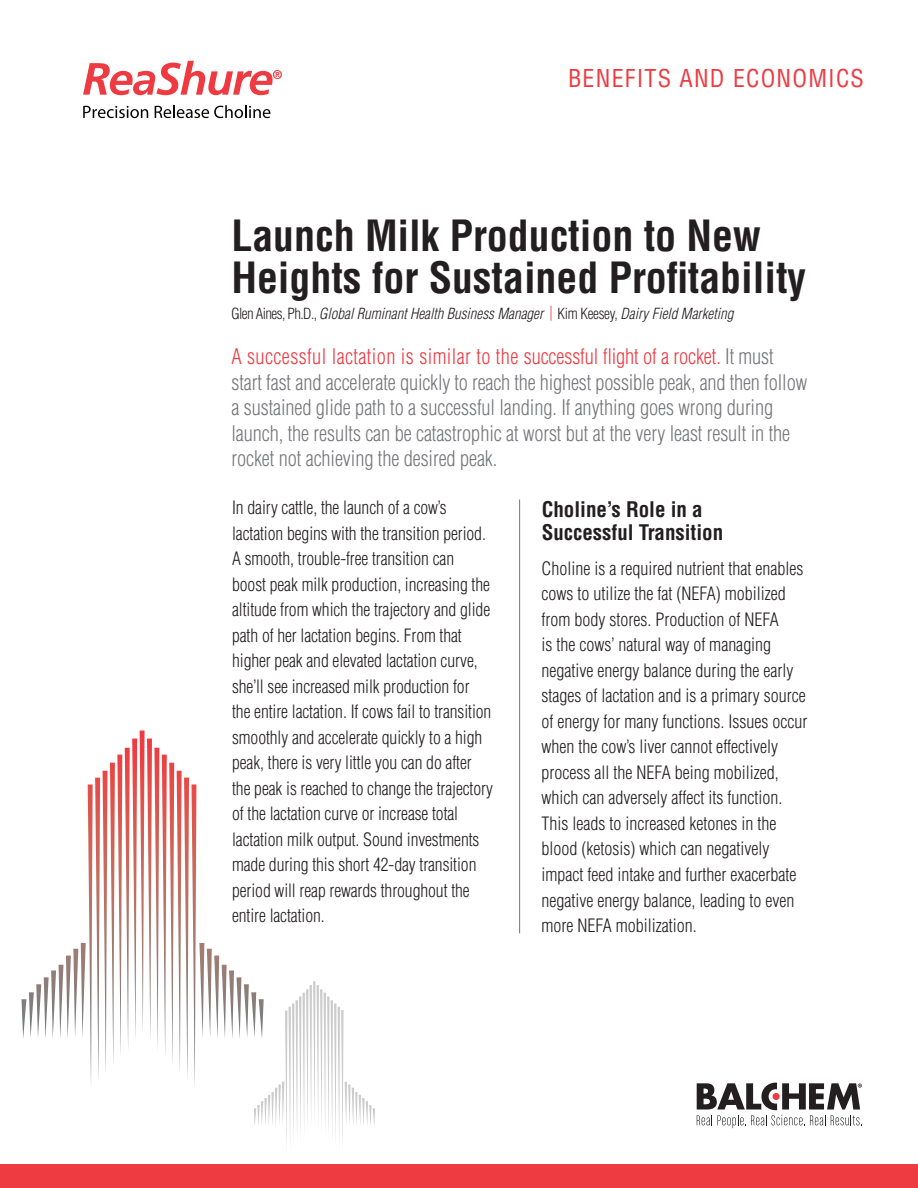
<style>
.page{position:relative;width:918px;height:1188px;background:#fff}
.page>*{position:absolute;margin:0;border:0;box-sizing:border-box;transform-origin:0 0}
.t1{font:700 condensed 42px/42px "Helvetica";color:#231f20}
.t2{font:condensed 24px "Helvetica";letter-spacing:.05em;color:#ee3a41}
.t3{font:300 condensed 21px/25.5px "Helvetica";letter-spacing:-.005em;color:#757679}
.t4{font:700 condensed 21px/22.5px "Helvetica";color:#231f20}
.t5{font:300 condensed 18px/25.5px "Helvetica";letter-spacing:-.005em;color:#231f20}
.t6{font:italic 300 condensed 15px "Helvetica";color:#231f20}
.s1{font-style:normal}
.s2{font-style:normal;color:#ee3a41}
.s3{color:#ee3a41}
</style>
<div class="page">
<div style="left:0;top:1165px;width:918px;height:23px;background:#ee3a41"></div>
<svg style="left:697px;top:1083px;width:165px;height:45px"></svg>
<svg style="left:83px;top:106px;width:65px;height:12px"></svg>
<svg style="left:155px;top:105px;width:115px;height:13px"></svg>
<svg style="left:83px;top:61px;width:199px;height:34px"></svg>
<hr style="left:519px;top:500px;width:1px;height:433px;background:#757679">
<svg style="left:254px;top:981px;width:121px;height:161px"></svg>
<svg style="left:21px;top:731px;width:243px;height:358px"></svg>
<h2 class="t2" style="left:568px;top:64px;width:297px">BENEFITS AND ECONOMICS</h2>
<h1 class="t1" style="left:231px;top:215px;width:576px">Launch Milk Production to New<br>Heights for Sustained Profitability</h1>
<p class="t6" style="left:231px;top:304px;width:503px"><span class="s1">Glen Aines, Ph.D.,</span> Global Ruminant Health Business Manager <span class="s2">|</span> <span class="s1">Kim Keesey,</span> Dairy Field Marketing</p>
<p class="t3" style="left:231px;top:344px;width:577px"><span class="s3">A successful lactation is similar to the successful flight of a rocket.</span> It must start fast and accelerate quickly to reach the highest possible peak, and then follow a sustained glide path to a successful landing. If anything goes wrong during launch, the results can be catastrophic at worst but at the very least result in the rocket not achieving the desired peak.</p>
<p class="t5" style="left:232px;top:495px;width:263px">In dairy cattle, the launch of a cow’s lactation begins with the transition period.<br>A smooth, trouble-free transition can<br>boost peak milk production, increasing the altitude from which the trajectory and glide path of her lactation begins. From that higher peak and elevated lactation curve, she’ll see increased milk production for<br>the entire lactation. If cows fail to transition smoothly and accelerate quickly to a high peak, there is very little you can do after the peak is reached to change the trajectory of the lactation curve or increase total lactation milk output. Sound investments made during this short 42-day transition period will reap rewards throughout the entire lactation.</p>
<p class="t4" style="left:542px;top:498px;width:183px">Choline’s Role in a<br>Successful Transition</p>
<p class="t5" style="left:542px;top:556px;width:267px">Choline is a required nutrient that enables cows to utilize the fat (NEFA) mobilized from body stores. Production of NEFA<br>is the cows’ natural way of managing negative energy balance during the early stages of lactation and is a primary source of energy for many functions. Issues occur when the cow’s liver cannot effectively process all the NEFA being mobilized, which can adversely affect its function.<br>This leads to increased ketones in the blood (ketosis) which can negatively impact feed intake and further exacerbate negative energy balance, leading to even more NEFA mobilization.</p>
</div>
